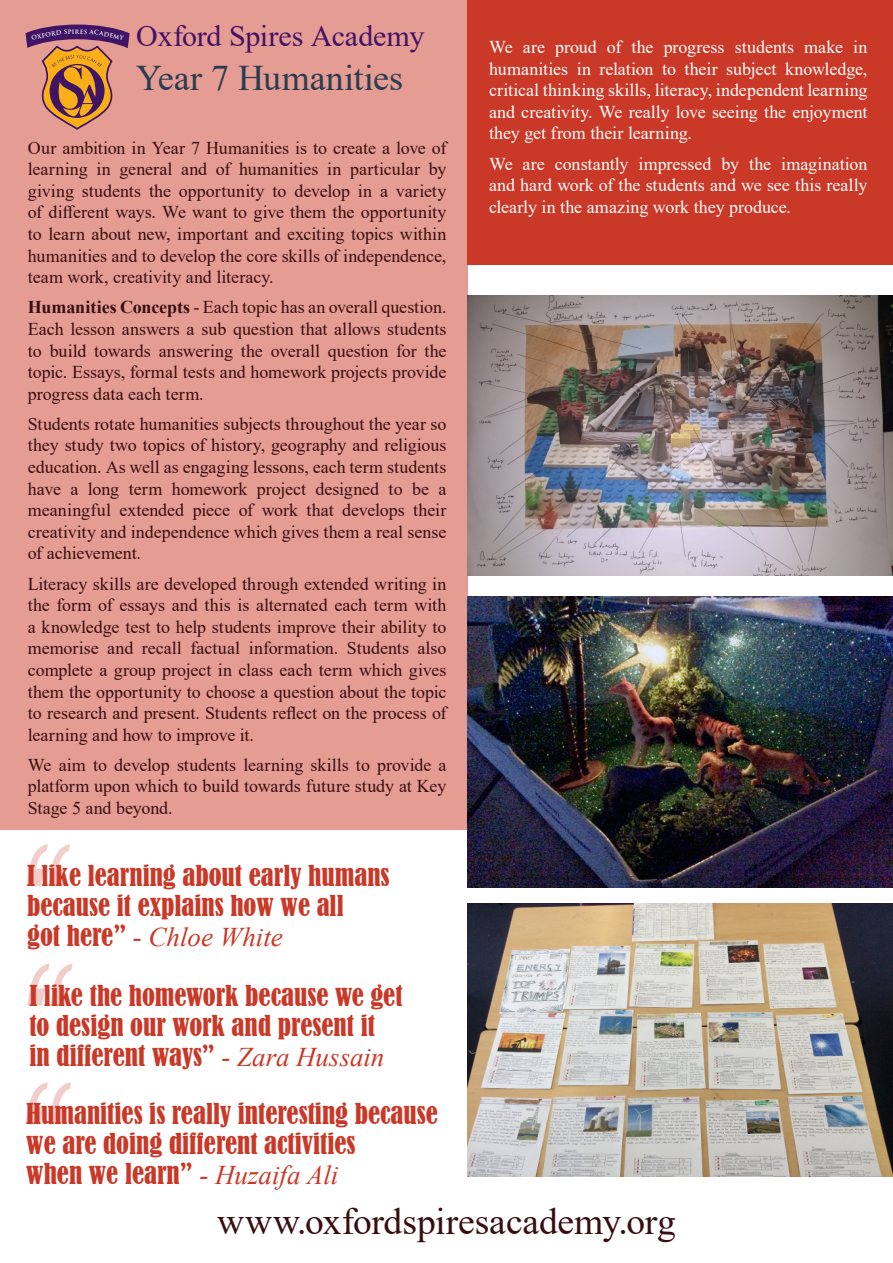
<style>
.page{position:relative;width:893px;height:1263px;background:#fff}
.page>*{position:absolute;margin:0;border:0;box-sizing:border-box;transform-origin:0 0}
.t1{font:37.5px "Times New Roman";letter-spacing:-.005em;color:#380e10}
.Title_2_Main-Color-1{font:36px "Times New Roman";color:#2a3d50}
.Title_1{font:30px "Times New Roman";letter-spacing:-.005em;color:#431266}
.Pull_Quote{font:condensed 27px/30px "Bernard";color:#ca3827}
.Pull_Quote-2{font:italic 27px "Times New Roman";color:#ca3827}
.t2{font:18px/21.6px "Times New Roman";letter-spacing:-.005em;color:#380e10;text-align:justify}
.t3{font:18px/21.6px "Times New Roman";letter-spacing:-.005em;color:#fff;text-align:justify}
.t4{font:700 6px "Trajan";color:#fff}
.s1{font-weight:700}
.s2{font-family:"Bernard";font-style:normal;font-stretch:condensed}
.s3{font-family:"Times New Roman";font-style:italic;font-stretch:normal}
</style>
<div class="page">
<div style="left:0;top:0;width:468px;height:829px;background:#e49c93"></div>
<img style="left:468px;top:596px;width:425px;height:291px">
<img style="left:467px;top:295px;width:426px;height:280px">
<img style="left:468px;top:904px;width:425px;height:272px">
<div style="left:467px;top:0;width:426px;height:265px;background:#ca3827"></div>
<svg style="left:26px;top:844px;width:44px;height:42px"></svg>
<svg style="left:27px;top:963px;width:46px;height:42px"></svg>
<svg style="left:26px;top:1082px;width:45px;height:42px"></svg>
<svg style="left:26px;top:25px;width:104px;height:105px"></svg>
<p class="t4" style="left:75px;top:28px;width:6px">R</p>
<p class="Title_1" style="left:136px;top:15px;width:290px">Oxford Spires Academy</p>
<p class="Title_2_Main-Color-1" style="left:136px;top:52px;width:269px">Year 7 Humanities</p>
<p class="t2" style="left:28px;top:136px;width:420px">Our ambition in Year 7 Humanities is to create a love of learning in general and of humanities in particular by giving students the opportunity to develop in a variety of different ways. We want to give them the opportunity to learn about new, important and exciting topics within humanities and to develop the core skills of independence, team work, creativity and literacy.</p>
<p class="t2" style="left:28px;top:296px;width:420px"><span class="s1">Humanities Concepts</span> - Each topic has an overall question.<br>Each lesson answers a sub question that allows students to build towards answering the overall question for the topic. Essays, formal tests and homework projects provide progress data each term.</p>
<p class="t2" style="left:28px;top:412px;width:420px">Students rotate humanities subjects throughout the year so they study two topics of history, geography and religious education. As well as engaging lessons, each term students have a long term homework project designed to be a meaningful extended piece of work that develops their creativity and independence which gives them a real sense of achievement.</p>
<p class="t2" style="left:28px;top:572px;width:420px">Literacy skills are developed through extended writing in the form of essays and this is alternated each term with a knowledge test to help students improve their ability to memorise and recall factual information. Students also complete a group project in class each term which gives them the opportunity to choose a question about the topic to research and present. Students reflect on the process of learning and how to improve it.</p>
<p class="t2" style="left:28px;top:753px;width:420px">We aim to develop students learning skills to provide a platform upon which to build towards future study at Key Stage 5 and beyond.</p>
<p class="Pull_Quote" style="left:27px;top:860px;width:364px">I like learning about early humans because it explains how we all</p>
<p class="Pull_Quote-2" style="left:27px;top:918px;width:257px"><span class="s2">got here”</span> - Chloe White</p>
<p class="Pull_Quote" style="left:29px;top:981px;width:375px">I like the homework because we get to design our work and present it</p>
<p class="Pull_Quote" style="left:29px;top:1041px;width:356px">in different ways” <span class="s3">- Zara Hussain</span></p>
<p class="Pull_Quote" style="left:26px;top:1099px;width:413px">Humanities is really interesting because we are doing different activities</p>
<p class="Pull_Quote" style="left:26px;top:1159px;width:314px">when we learn” <span class="s3">- Huzaifa Ali</span></p>
<p class="t3" style="left:489px;top:36px;width:380px">We are proud of the progress students make in humanities in relation to their subject knowledge, critical thinking skills, literacy, independent learning and creativity. We really love seeing the enjoyment they get from their learning.</p>
<p class="t3" style="left:489px;top:152px;width:380px">We are constantly impressed by the imagination and hard work of the students and we see this really clearly in the amazing work they produce.</p>
<p class="t1" style="left:217px;top:1195px;width:460px">www.oxfordspiresacademy.org</p>
</div>
